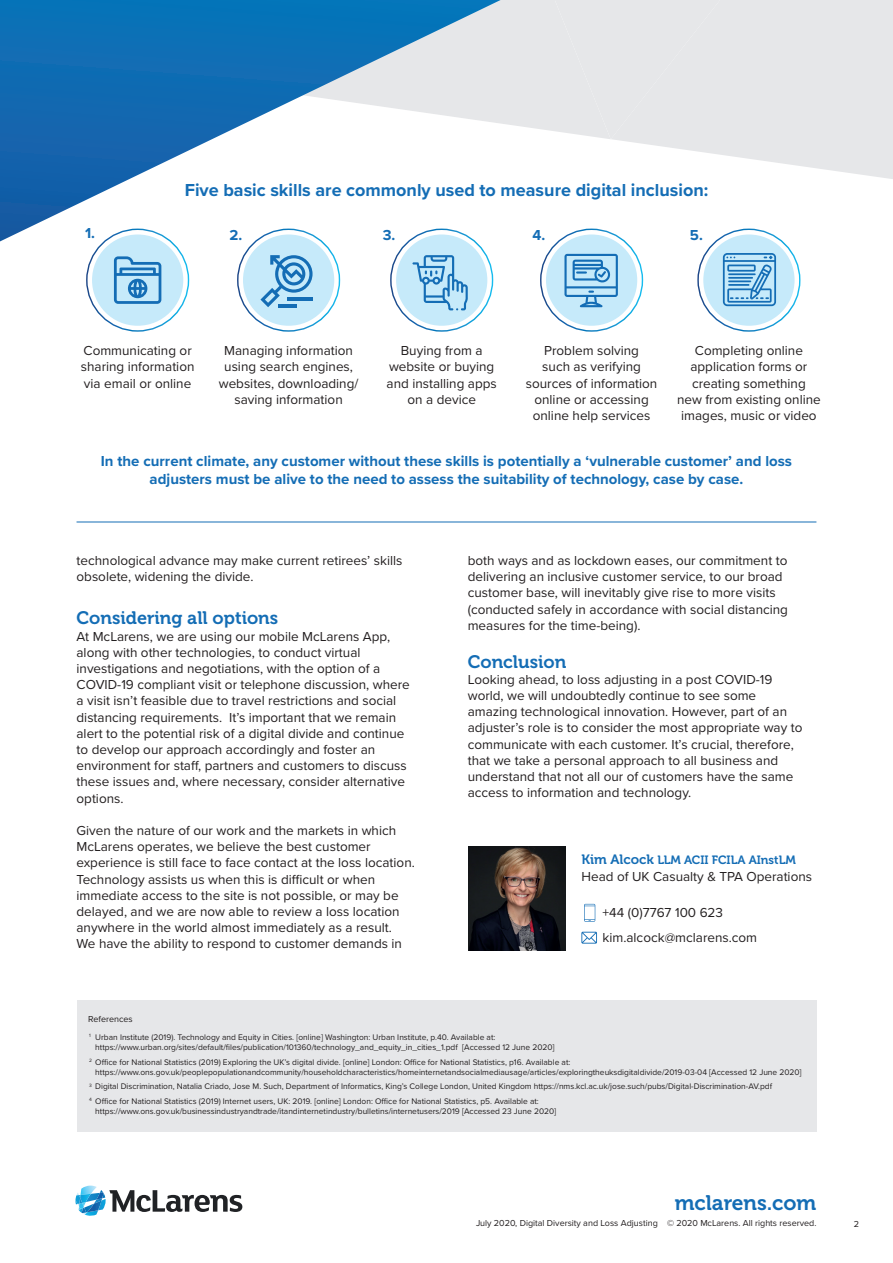
<style>
.page{position:relative;width:893px;height:1263px;background:#fff}
.page>*{position:absolute;margin:0;border:0;box-sizing:border-box;transform-origin:0 0}
.t1{font:21px "Museo 700";color:#146db5}
.t2{font:700 18px "Proxima Nova";color:#146db5}
.t3{font:18px "Museo 700";color:#146db5}
.t4{font:700 15px/18.6px "Proxima Nova";color:#146db5;text-align:center}
.t5{font:13.5px/16.2px "Proxima Nova";color:#231f20}
.t6{font:12px "Museo 700";color:#146db5}
.t7{font:9px "Proxima Nova";color:#231f20}
.t8{font:8.4px/10.1px "Proxima Nova";color:#231f20}
.s1{font-size:13.5px}
</style>
<div class="page">
<div style="left:501px;top:0;width:54px;height:131px;background:#e6e7e9"></div>
<svg style="left:612px;top:0;width:279px;height:179px;fill:#e6e7e9"></svg>
<div style="left:555px;top:0;width:165px;height:139px;background:#e6e7e9"></div>
<svg style="left:891px;top:0;width:2px;height:179px"></svg>
<div style="left:92px;top:234px;width:91px;height:92px;background:#c6eafa;border-radius:50%"></div>
<svg style="left:114px;top:256px;width:47px;height:48px"></svg>
<div style="left:243px;top:234px;width:91px;height:92px;background:#c6eafa;border-radius:50%"></div>
<svg style="left:260px;top:255px;width:53px;height:52px"></svg>
<hr style="left:287px;top:298px;width:25px;height:3px;background:#146db5">
<hr style="left:278px;top:304px;width:19px;height:3px;background:#146db5">
<div style="left:396px;top:234px;width:91px;height:92px;background:#c6eafa;border-radius:50%"></div>
<svg style="left:412px;top:255px;width:56px;height:55px"></svg>
<div style="left:546px;top:234px;width:91px;height:92px;background:#c6eafa;border-radius:50%"></div>
<div style="left:703px;top:234px;width:92px;height:92px;background:#c6eafa;border-radius:50%"></div>
<hr style="left:77px;top:522px;width:739px;height:1px;background:#146db5">
<svg style="left:564px;top:254px;width:54px;height:53px"></svg>
<svg style="left:723px;top:253px;width:53px;height:53px"></svg>
<div style="left:77px;top:1000px;width:739px;height:132px;background:#e6e7e9"></div>
<svg style="left:75px;top:1185px;width:167px;height:31px"></svg>
<img style="left:468px;top:846px;width:98px;height:104px">
<svg style="left:584px;top:904px;width:11px;height:18px"></svg>
<svg style="left:581px;top:932px;width:16px;height:12px"></svg>
<svg style="left:0;top:0;width:501px;height:241px"></svg>
<p class="t4" style="left:85px;top:224px;width:12px">1.</p>
<h2 class="t2" style="left:185px;top:177px;width:525px">Five basic skills are commonly used to measure digital inclusion:</h2>
<p class="t4" style="left:230px;top:226px;width:14px">2.</p>
<p class="t4" style="left:383px;top:226px;width:14px">3.</p>
<p class="t4" style="left:533px;top:226px;width:14px">4.</p>
<p class="t4" style="left:690px;top:226px;width:14px">5.</p>
<p class="t5" style="left:81px;top:342px;width:115px">Communicating or sharing information via email or online</p>
<p class="t5" style="left:219px;top:342px;width:141px;text-align:center">Managing information using search engines, websites, downloading/ saving information</p>
<p class="t5" style="left:387px;top:342px;width:112px;text-align:center">Buying from a website or buying and installing apps on a device</p>
<p class="t5" style="left:526px;top:342px;width:133px;text-align:center">Problem solving<br>such as verifying sources of information online or accessing online help services</p>
<p class="t5" style="left:677px;top:342px;width:145px;text-align:center">Completing online application forms or creating something<br>new from existing online images, music or video</p>
<p class="t4" style="left:101px;top:451px;width:693px">In the current climate, any customer without these skills is potentially a ‘vulnerable customer’ and loss adjusters must be alive to the need to assess the suitability of technology, case by case.</p>
<p class="t5" style="left:77px;top:552px;width:327px">technological advance may make current retirees’ skills obsolete, widening the divide.</p>
<h2 class="t3" style="left:77px;top:608px;width:203px">Considering all options</h2>
<p class="t5" style="left:77px;top:627px;width:335px">At McLarens, we are using our mobile McLarens App, along with other technologies, to conduct virtual investigations and negotiations, with the option of a COVID-19 compliant visit or telephone discussion, where a visit isn’t feasible due to travel restrictions and social distancing requirements. It’s important that we remain alert to the potential risk of a digital divide and continue to develop our approach accordingly and foster an environment for staff, partners and customers to discuss these issues and, where necessary, consider alternative options.</p>
<p class="t5" style="left:77px;top:822px;width:340px">Given the nature of our work and the markets in which McLarens operates, we believe the best customer experience is still face to face contact at the loss location.<br>Technology assists us when this is difficult or when immediate access to the site is not possible, or may be delayed, and we are now able to review a loss location anywhere in the world almost immediately as a result.<br>We have the ability to respond to customer demands in</p>
<p class="t7" style="left:88px;top:1013px;width:46px">References</p>
<p class="t5" style="left:468px;top:552px;width:322px">both ways and as lockdown eases, our commitment to delivering an inclusive customer service, to our broad customer base, will inevitably give rise to more visits (conducted safely in accordance with social distancing measures for the time-being).</p>
<h2 class="t3" style="left:468px;top:651px;width:100px">Conclusion</h2>
<p class="t5" style="left:468px;top:670px;width:336px">Looking ahead, to loss adjusting in a post COVID-19 world, we will undoubtedly continue to see some amazing technological innovation. However, part of an adjuster’s role is to consider the most appropriate way to communicate with each customer. It’s crucial, therefore, that we take a personal approach to all business and understand that not all our of customers have the same access to information and technology.</p>
<p class="t6" style="left:581px;top:853px;width:216px"><span class="s1">Kim Alcock</span> LLM ACII FCILA AInstLM</p>
<p class="t5" style="left:581px;top:867px;width:232px">Head of UK Casualty &amp; TPA Operations</p>
<p class="t5" style="left:602px;top:899px;width:156px;line-height:25.5px">+44 (0)7767 100 623 kim.alcock@mclarens.com</p>
<p class="t8" style="left:95px;top:1032px;width:461px;text-indent:-6px"><sup>1</sup> Urban Institute (2019). Technology and Equity in Cities. [online] Washington: Urban Institute, p.40. Available at: https://www.urban.org/sites/default/files/publication/101360/technology_and_equity_in_cities_1.pdf [Accessed 12 June 2020]</p>
<p class="t8" style="left:95px;top:1056px;width:708px;text-indent:-6px"><sup>2</sup> Office for National Statistics (2019) Exploring the UK’s digital divide. [online] London: Office for National Statistics, p16. Available at: https://www.ons.gov.uk/peoplepopulationandcommunity/householdcharacteristics/homeinternetandsocialmediausage/articles/exploringtheuksdigitaldivide/2019-03-04 [Accessed 12 June 2020]</p>
<p class="t8" style="left:89px;top:1079px;width:684px;line-height:14.5px"><sup>3</sup> Digital Discrimination, Natalia Criado, Jose M. Such, Department of Informatics, King’s College London, United Kingdom https://nms.kcl.ac.uk/jose.such/pubs/Digital-Discrimination-AV.pdf<br><sup>4</sup> Office for National Statistics (2019) Internet users, UK: 2019. [online] London: Office for National Statistics, p5. Available at:</p>
<p class="t8" style="left:95px;top:1106px;width:462px">https://www.ons.gov.uk/businessindustryandtrade/itandinternetindustry/bulletins/internetusers/2019 [Accessed 23 June 2020]</p>
<h1 class="t1" style="left:675px;top:1191px;width:143px">mclarens.com</h1>
<p class="t7" style="left:476px;top:1216px;width:342px">July 2020, Digital Diversity and Loss Adjusting © 2020 McLarens. All rights reserved.</p>
<p class="t7" style="left:854px;top:1217px;width:7px">2</p>
</div>
